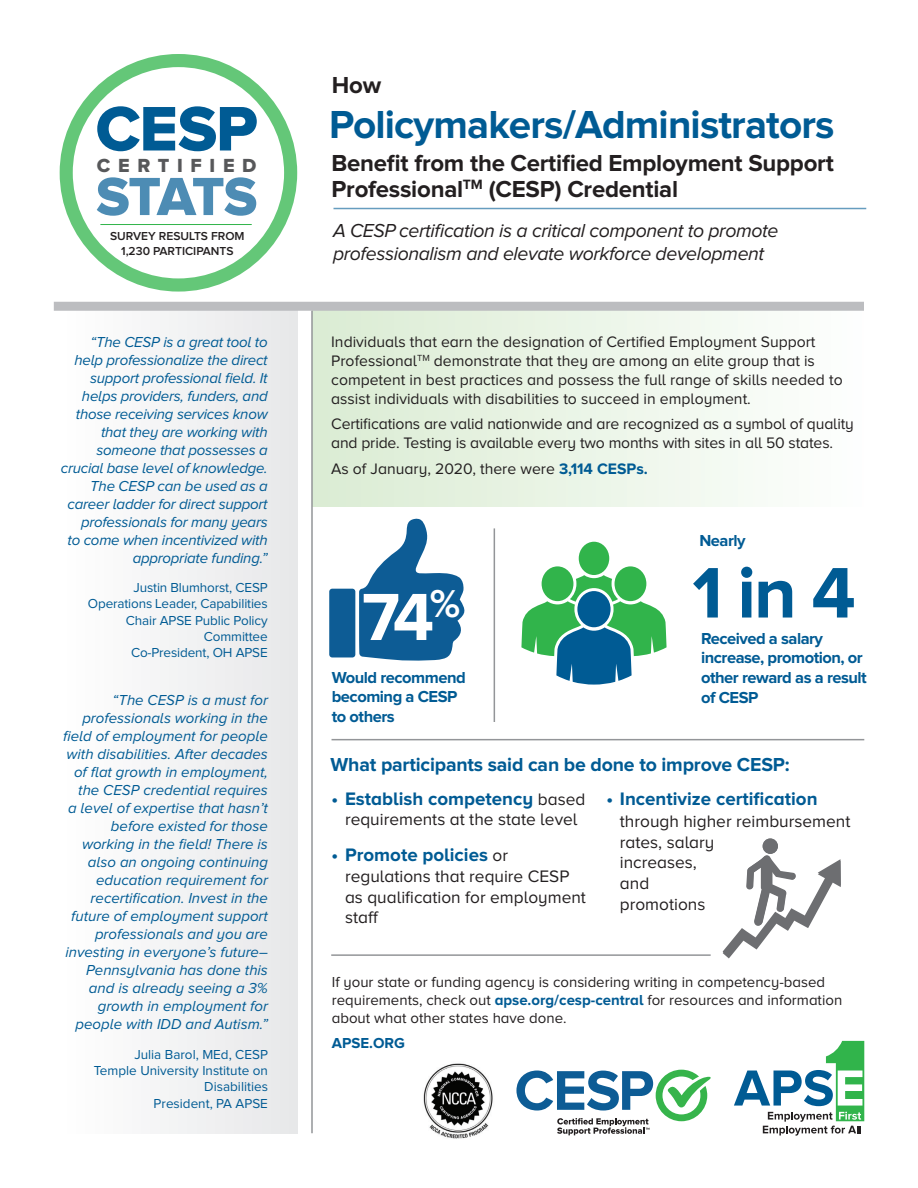
<style>
.page{position:relative;width:918px;height:1188px;background:#fff}
.page>*{position:absolute;margin:0;border:0;box-sizing:border-box;transform-origin:0 0}
.t1{font:700 74.1px "Proxima Nova";color:#005b94}
.t2{font:700 69px "Proxima Nova";color:#fff}
.t3{font:65.25px "Proxima Nova Extrabld";color:#005b94}
.t4{font:55.65px "Proxima Nova Extrabld";letter-spacing:-.05em;color:#4d8cb4}
.t5{font:700 40.5px "Proxima Nova";letter-spacing:-.02em;color:#005b94}
.t6{font:700 24px/25.5px "Proxima Nova";letter-spacing:-.01em;color:#231f20}
.t7{font:19.65px "Proxima Nova Extrabld";letter-spacing:.39em;color:#57585a}
.t8{font:italic 19.5px/23.4px "Proxima Nova";letter-spacing:-.02em;color:#231f20}
.t9{font:700 19.5px "Proxima Nova";letter-spacing:-.01em;color:#005b94}
.t10{font:700 18.75px "Proxima Nova";color:#005b94}
.t11{font:17.25px/20.7px "Proxima Nova";color:#231f20}
.t12{font:700 16.5px/19.8px "Proxima Nova";letter-spacing:-.03em;color:#005b94}
.t13{font:15.75px/18.9px "Proxima Nova";color:#231f20}
.t14{font:italic 15px/18px "Proxima Nova";color:#005b94;text-align:right}
.t15{font:15px/18px "Proxima Nova";color:#231f20}
.t16{font:700 15px "Proxima Nova";color:#005b94}
.t17{font:13.5px/16.2px "Proxima Nova";letter-spacing:-.01em;color:#005b94;text-align:right}
.t18{font:600 12px/14.4px "Proxima Nova";color:#231f20;text-align:center}
.s1{font-weight:700;color:#005b94}
.s2{font-weight:400;font-size:17.25px;color:#231f20}
</style>
<div class="page">
<div style="left:312px;top:311px;width:552px;height:196px;background:linear-gradient(to right,#daecd3,#fdfffe)"></div>
<div style="left:61px;top:311px;width:236px;height:822px;background:#f2f3f4"></div>
<div style="left:60px;top:54px;width:237px;height:238px;border:13px solid #64c778;border-radius:50%"></div>
<hr style="left:100px;top:224px;width:152px;height:1px;background:#31b44b">
<div style="left:54px;top:302px;width:810px;height:9px;background:#bcbdc0"></div>
<svg style="left:359px;top:519px;width:105px;height:142px"></svg>
<div style="left:329px;top:589px;width:26px;height:68px;background:#0d5c95;border-radius:3px"></div>
<hr style="left:334px;top:208px;width:532px;height:1px;background:#669dbf">
<div style="left:579px;top:542px;width:30px;height:33px;background:#31b44b;border-radius:50%"></div>
<div style="left:615px;top:566px;width:31px;height:35px;background:#31b44b;border-radius:50%"></div>
<div style="left:542px;top:566px;width:31px;height:35px;background:#31b44b;border-radius:50%"></div>
<svg style="left:521px;top:575px;width:146px;height:110px"></svg>
<hr style="left:311px;top:311px;width:2px;height:822px;background:#939598">
<hr style="left:332px;top:739px;width:532px;height:1px;background:#939598">
<hr style="left:494px;top:528px;width:1px;height:194px;background:#939598">
<div style="left:763px;top:838px;width:15px;height:16px;background:#6d6e71;border-radius:50%"></div>
<svg style="left:723px;top:855px;width:118px;height:103px"></svg>
<svg style="left:734px;top:1041px;width:130px;height:95px"></svg>
<svg style="left:516px;top:1070px;width:195px;height:65px"></svg>
<hr style="left:331px;top:954px;width:380px;height:2px;background:#939598">
<img style="left:423px;top:1063px;width:70px;height:76px">
<h3 class="t3" style="left:96px;top:99px;width:164px">CESP</h3>
<h3 class="t7" style="left:97px;top:156px;width:161px">CERTIFIED</h3>
<h3 class="t4" style="left:96px;top:171px;width:163px">STATS</h3>
<p class="t18" style="left:110px;top:229px;width:136px">SURVEY RESULTS FROM<br>1,230 PARTICIPANTS</p>
<p class="t14" style="left:61px;top:333px;width:208px">“The CESP is a great tool to help professionalize the direct support professional field. It helps providers, funders, and those receiving services know that they are working with someone that possesses a crucial base level of knowledge.<br>The CESP can be used as a career ladder for direct support professionals for many years<br>to come when incentivized with appropriate funding.”</p>
<p class="t17" style="left:88px;top:580px;width:181px">Justin Blumhorst, CESP<br>Operations Leader, Capabilities<br>Chair APSE Public Policy<br>Committee<br>Co-President, OH APSE</p>
<p class="t14" style="left:63px;top:692px;width:206px">“The CESP is a must for professionals working in the field of employment for people with disabilities. After decades of flat growth in employment, the CESP credential requires<br>a level of expertise that hasn’t before existed for those working in the field! There is also an ongoing continuing education requirement for recertification. Invest in the future of employment support professionals and you are investing in everyone’s future–<br>Pennsylvania has done this and is already seeing a 3% growth in employment for people with IDD and Autism.”</p>
<p class="t17" style="left:94px;top:1047px;width:176px">Julia Barol, MEd, CESP<br>Temple University Institute on<br>Disabilities<br>President, PA APSE</p>
<h3 class="t6" style="left:332px;top:73px;width:51px">How</h3>
<h3 class="t5" style="left:329px;top:106px;width:507px">Policymakers/Administrators</h3>
<h3 class="t6" style="left:332px;top:151px;width:504px">Benefit from the Certified Employment Support<br>Professional<sup>TM</sup> (CESP) Credential</h3>
<h3 class="t8" style="left:333px;top:220px;width:447px">A CESP certification is a critical component to promote professionalism and elevate workforce development</h3>
<p class="t13" style="left:331px;top:333px;width:513px">Individuals that earn the designation of Certified Employment Support Professional<sup>TM</sup> demonstrate that they are among an elite group that is competent in best practices and possess the full range of skills needed to assist individuals with disabilities to succeed in employment.</p>
<p class="t13" style="left:331px;top:415px;width:524px">Certifications are valid nationwide and are recognized as a symbol of quality and pride. Testing is available every two months with sites in all 50 states.</p>
<p class="t13" style="left:331px;top:460px;width:318px">As of January, 2020, there were <span class="s1">3,114 CESPs.</span></p>
<h2 class="t2" style="left:362px;top:586px;width:100px">74<sup>%</sup></h2>
<p class="t12" style="left:332px;top:668px;width:135px">Would recommend becoming a CESP to others</p>
<p class="t12" style="left:699px;top:531px;width:48px">Nearly</p>
<h1 class="t1" style="left:692px;top:559px;width:165px">1 in 4</h1>
<p class="t12" style="left:701px;top:629px;width:167px">Received a salary increase, promotion, or other reward as a result of CESP</p>
<h3 class="t9" style="left:331px;top:755px;width:461px">What participants said can be done to improve CESP:</h3>
<p class="t10" style="left:332px;top:790px;width:255px">• Establish competency <span class="s2">based</span></p>
<p class="t11" style="left:345px;top:810px;width:234px">requirements at the state level</p>
<p class="t10" style="left:332px;top:846px;width:178px">• Promote policies <span class="s2">or</span></p>
<p class="t11" style="left:345px;top:867px;width:242px">regulations that require CESP as qualification for employment staff</p>
<p class="t10" style="left:606px;top:790px;width:213px">• Incentivize certification</p>
<p class="t11" style="left:620px;top:812px;width:232px">through higher reimbursement rates, salary<br>increases,<br>and<br>promotions</p>
<p class="t15" style="left:332px;top:973px;width:512px">If your state or funding agency is considering writing in competency-based requirements, check out <span class="s1">apse.org/cesp-central</span> for resources and information about what other states have done.</p>
<p class="t16" style="left:332px;top:1036px;width:75px">APSE.ORG</p>
</div>
